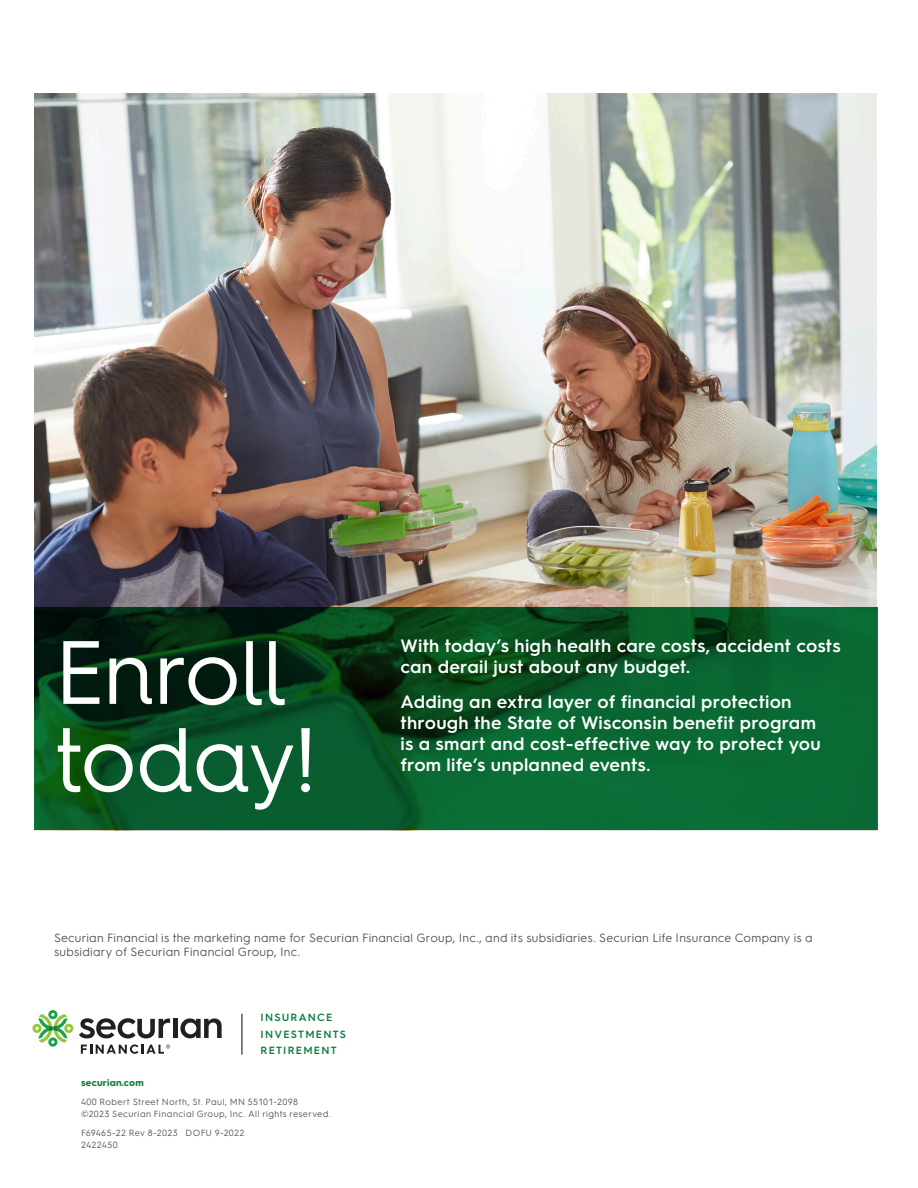
<style>
.page{position:relative;width:918px;height:1188px;background:#fff}
.page>*{position:absolute;margin:0;border:0;box-sizing:border-box;transform-origin:0 0}
.CH5___Semi_52_50{font:90px/87px "Hurme Geometric Sans 4";letter-spacing:-.025em;color:#fff}
.FL1_-_SemiBold_12_15_LEAF_slate_FLYER_ON{font:600 18px/21px "Hurme Geometric Sans 3";letter-spacing:.01em;color:#fff}
.D1__-_Reg_8_9_SLATE{font:12px/13.5px "Hurme Geometric Sans 3";letter-spacing:.02em;color:#57585a}
.t1{font:600 10.5px "Hurme Geometric Sans 3";letter-spacing:.12em;color:#0c7b3e}
.t2{font:700 9.75px "Hurme Geometric Sans 3";letter-spacing:.02em;color:#0c7b3e}
.t3{font:9px/12px "Hurme Geometric Sans 4";letter-spacing:.04em;color:#57585a}
</style>
<div class="page">
<img style="left:34px;top:93px;width:842px;height:515px">
<svg style="left:32px;top:1010px;width:41px;height:37px"></svg>
<svg style="left:79px;top:1018px;width:91px;height:20px"></svg>
<div style="left:173px;top:1019px;width:5px;height:19px;background:#231f20"></div>
<svg style="left:180px;top:1018px;width:42px;height:20px"></svg>
<svg style="left:81px;top:1044px;width:89px;height:10px"></svg>
<hr style="left:241px;top:1014px;width:1px;height:41px;background:#231f20">
<svg style="left:34px;top:608px;width:844px;height:222px;background:#085326"></svg>
<p class="CH5___Semi_52_50" style="left:54px;top:626px;width:265px">Enroll today!</p>
<p class="FL1_-_SemiBold_12_15_LEAF_slate_FLYER_ON" style="left:401px;top:634px;width:442px">With today’s high health care costs, accident costs can derail just about any budget.</p>
<p class="FL1_-_SemiBold_12_15_LEAF_slate_FLYER_ON" style="left:401px;top:690px;width:422px">Adding an extra layer of financial protection through the State of Wisconsin benefit program is a smart and cost-effective way to protect you from life’s unplanned events.</p>
<p class="D1__-_Reg_8_9_SLATE" style="left:54px;top:930px;width:760px">Securian Financial is the marketing name for Securian Financial Group, Inc., and its subsidiaries. Securian Life Insurance Company is a subsidiary of Securian Financial Group, Inc.</p>
<p class="t1" style="left:261px;top:1010px;width:73px">INSURANCE</p>
<p class="t1" style="left:261px;top:1027px;width:87px">INVESTMENTS</p>
<p class="t1" style="left:261px;top:1043px;width:78px">RETIREMENT</p>
<p class="t2" style="left:81px;top:1076px;width:64px">securian.com</p>
<p class="t3" style="left:81px;top:1095px;width:251px">400 Robert Street North, St. Paul, MN 55101-2098<br>©2023 Securian Financial Group, Inc. All rights reserved.</p>
<p class="t3" style="left:81px;top:1126px;width:165px">F69465-22 Rev 8-2023 DOFU 9-2022<br>2422450</p>
</div>
